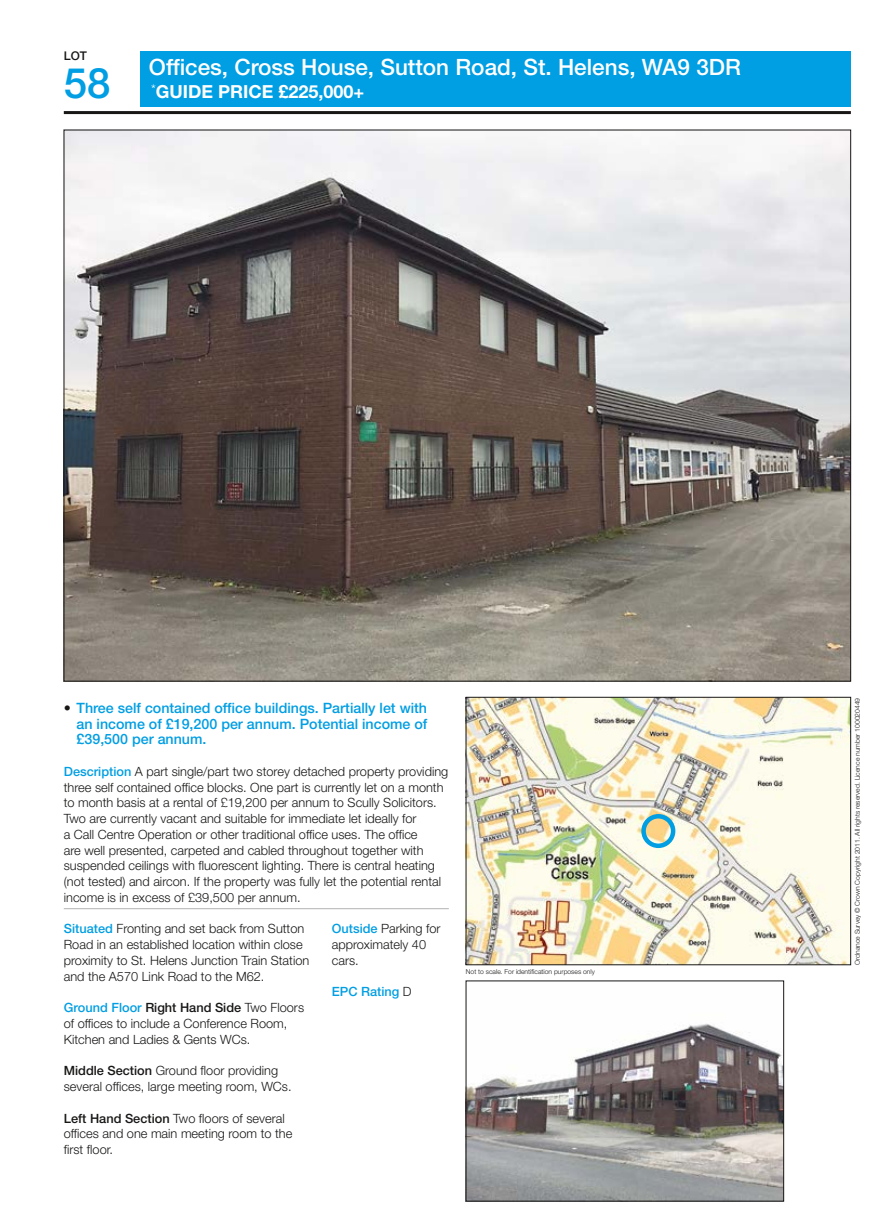
<style>
.page{position:relative;width:892px;height:1220px;background:#fff}
.page>*{position:absolute;margin:0;border:0;box-sizing:border-box;transform-origin:0 0}
.t1{font:500 42px "Helvetica Neue LT Std";color:#009ee3}
.t2{font:500 22.5px "Helvetica Neue LT Std";color:#fff}
.t3{font:700 18px "Helvetica Neue LT Std";color:#fff}
.t4{font:500 14.25px/15.8px "Helvetica Neue LT Std";color:#009ee3;text-align:justify}
.t5{font:300 12.75px/15.8px "Helvetica Neue LT Std";color:#181716}
.t6{font:500 12.75px "Helvetica Neue LT Std";color:#009ee3}
.t7{font:500 12px "Helvetica Neue LT Std";color:#181716}
.t8{font:300 6.75px "Helvetica Neue LT Std";color:#181716}
.s1{color:#181716}
.s2{font-weight:500;color:#009ee3}
.s3{font-weight:500}
.s4{font-weight:300;color:#181716}
</style>
<div class="page">
<div style="left:140px;top:51px;width:710px;height:56px;background:#009ee3"></div>
<hr style="left:64px;top:111px;width:786px;height:3px;background:#181716">
<img style="left:66px;top:132px;width:782px;height:547px">
<img style="left:468px;top:699px;width:380px;height:264px">
<div style="left:466px;top:697px;width:384px;height:268px;border:1px solid #181716"></div>
<div style="left:641px;top:814px;width:34px;height:34px;border:4px solid #009ee3;border-radius:50%"></div>
<hr style="left:64px;top:908px;width:385px;height:1px;background:#b1b2b3">
<img style="left:468px;top:1024px;width:313px;height:175px">
<p class="t7" style="left:64px;top:48px;width:25px">LOT</p>
<h1 class="t1" style="left:64px;top:58px;width:48px">58</h1>
<h2 class="t2" style="left:149px;top:53px;width:593px">Offices, Cross House, Sutton Road, St. Helens, WA9 3DR</h2>
<h3 class="t3" style="left:151px;top:81px;width:215px"><sup>*</sup>GUIDE PRICE £225,000+</h3>
<p class="t4" style="left:77px;top:699px;width:352px;text-indent:-13px"><span class="s1">•</span> Three self contained office buildings. Partially let with an income of £19,200 per annum. Potential income of £39,500 per annum.</p>
<p class="t5" style="left:64px;top:763px;width:386px"><span class="s2">Description</span> A part single/part two storey detached property providing three self contained office blocks. One part is currently let on a month to month basis at a rental of £19,200 per annum to Scully Solicitors.<br>Two are currently vacant and suitable for immediate let ideally for<br>a Call Centre Operation or other traditional office uses. The office<br>are well presented, carpeted and cabled throughout together with suspended ceilings with fluorescent lighting. There is central heating (not tested) and aircon. If the property was fully let the potential rental income is in excess of £39,500 per annum.</p>
<p class="t5" style="left:64px;top:920px;width:247px"><span class="s2">Situated</span> Fronting and set back from Sutton Road in an established location within close proximity to St. Helens Junction Train Station and the A570 Link Road to the M62.</p>
<p class="t5" style="left:64px;top:999px;width:242px"><span class="s2">Ground Floor</span> <span class="s3">Right Hand Side</span> Two Floors of offices to include a Conference Room,<br>Kitchen and Ladies &amp; Gents WCs.</p>
<p class="t5" style="left:64px;top:1062px;width:229px"><span class="s3">Middle Section</span> Ground floor providing several offices, large meeting room, WCs.</p>
<p class="t5" style="left:64px;top:1109px;width:230px"><span class="s3">Left Hand Section</span> Two floors of several offices and one main meeting room to the first floor.</p>
<p class="t5" style="left:332px;top:920px;width:110px"><span class="s2">Outside</span> Parking for approximately 40 cars.</p>
<p class="t6" style="left:332px;top:984px;width:81px">EPC Rating <span class="s4">D</span></p>
<p class="t8" style="left:466px;top:967px;width:131px">Not to scale. For identification purposes only</p>
<p class="t8" style="left:853px;top:965px;width:268px;rotate:-90deg">Ordnance Survey © Crown Copyright 2011. All rights reserved. Licence number 100020449</p>
</div>
